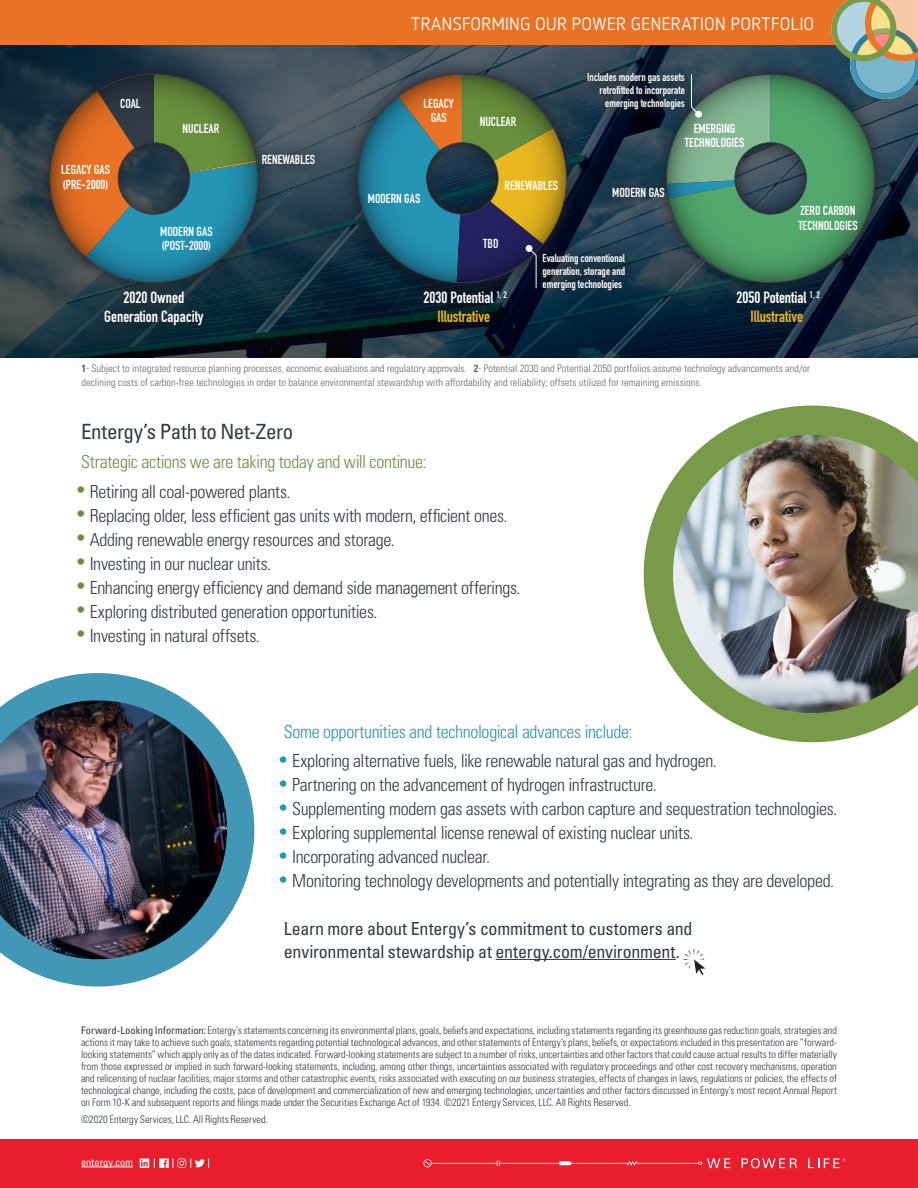
<style>
.page{position:relative;width:918px;height:1188px;background:#fff}
.page>*{position:absolute;margin:0;border:0;box-sizing:border-box;transform-origin:0 0}
.t1{font:condensed 21px "Univers";letter-spacing:-.015em;color:#303b46}
.t2{font:300 condensed 18px "Univers";letter-spacing:-.015em;color:#303b46}
.t3{font:condensed 18px/22.5px "Univers";letter-spacing:-.015em;color:#303b46}
.t4{font:300 condensed 18px "Univers";letter-spacing:-.02em;color:#2595b6}
.t5{font:300 condensed 18px "Univers";letter-spacing:-.015em;color:#69913d}
.t6{font:18px "Netto OT";color:#fff}
.t7{font:700 16.05px/19.4px "DIN Condensed";color:#fff;text-align:center}
.t8{font:700 12.9px/14.4px "DIN Condensed";color:#fff}
.t9{font:700 11.25px/12.9px "DIN Condensed";color:#fff;text-align:right}
.t10{font:300 condensed 10.5px/12px "Univers";letter-spacing:-.005em;color:#303b46;text-align:justify}
.t11{font:300 condensed 10.5px/13.5px "Univers";color:#676972}
.t12{font:condensed 10.5px "Univers";color:#fff}
.s1{color:#e9b820}
.s2{font-weight:700}
.s3{color:#69913d}
.s4{color:#2595b6}
.s5{font-weight:400}
</style>
<div class="page">
<svg style="left:0;top:45px;width:918px;height:313px;background:#243744"></svg>
<img style="left:0;top:673px;width:255px;height:314px">
<img style="left:643px;top:405px;width:275px;height:338px">
<hr style="left:496px;top:959px;width:180px;height:1px;background:#303b46">
<div style="left:0;top:0;width:918px;height:45px;background:#ea7224"></div>
<svg style="left:34px;top:59px;width:856px;height:280px;background:#1d3443"></svg>
<svg style="left:38px;top:74px;width:228px;height:212px;background:#4e6054"></svg>
<div style="left:118px;top:142px;width:72px;height:73px;border:1px solid #303b46;border-radius:50%"></div>
<svg style="left:664px;top:0;width:254px;height:283px;background:#5d765f"></svg>
<svg style="left:355px;top:74px;width:219px;height:215px;background:#496055"></svg>
<svg style="left:684px;top:949px;width:22px;height:27px"></svg>
<div style="left:0;top:1139px;width:918px;height:49px;background:#ea1d2c"></div>
<svg style="left:423px;top:1158px;width:307px;height:10px"></svg>
<svg style="left:742px;top:1158px;width:55px;height:10px"></svg>
<svg style="left:808px;top:1158px;width:38px;height:10px"></svg>
<hr style="left:81px;top:1167px;width:52px;height:1px;background:#fff">
<svg style="left:140px;top:1159px;width:69px;height:9px"></svg>
<p class="t8" style="left:120px;top:96px;width:22px">COAL</p>
<p class="t8" style="left:61px;top:162px;width:50px">LEGACY GAS (PRE-2000)</p>
<p class="t8" style="left:183px;top:121px;width:38px">NUCLEAR</p>
<p class="t8" style="left:160px;top:224px;width:54px">MODERN GAS (POST-2000)</p>
<p class="t8" style="left:262px;top:153px;width:55px">RENEWABLES</p>
<h2 class="t6" style="left:411px;top:12px;width:405px">TRANSFORMING OUR POWER GENERATION PORTFOLIO</h2>
<p class="t8" style="left:424px;top:96px;width:32px;text-align:center">LEGACY<br>GAS</p>
<p class="t8" style="left:368px;top:191px;width:54px">MODERN GAS</p>
<p class="t8" style="left:480px;top:115px;width:38px">NUCLEAR</p>
<p class="t8" style="left:505px;top:178px;width:55px">RENEWABLES</p>
<p class="t8" style="left:483px;top:237px;width:17px">TBD</p>
<p class="t9" style="left:587px;top:71px;width:99px">Includes modern gas assets retrofitted to incorporate emerging technologies</p>
<p class="t8" style="left:612px;top:185px;width:54px">MODERN GAS</p>
<p class="t8" style="left:685px;top:121px;width:61px;text-align:center">EMERGING<br>TECHNOLOGIES</p>
<p class="t8" style="left:798px;top:204px;width:61px">ZERO CARBON<br>TECHNOLOGIES</p>
<p class="t9" style="left:543px;top:252px;width:84px;text-align:justify">Evaluating conventional generation, storage and emerging technologies</p>
<h3 class="t7" style="left:104px;top:288px;width:101px">2020 Owned<br>Generation Capacity</h3>
<h3 class="t7" style="left:737px;top:288px;width:85px">2050 Potential <sup>1,</sup> <sup>2<br></sup><span class="s1">Illustrative</span></h3>
<h3 class="t7" style="left:424px;top:288px;width:85px">2030 Potential <sup>1,</sup> <sup>2<br></sup><span class="s1">Illustrative</span></h3>
<p class="t11" style="left:81px;top:361px;width:730px"><span class="s2">1</span>- Subject to integrated resource planning processes, economic evaluations and regulatory approvals. <span class="s2">2</span>- Potential 2030 and Potential 2050 portfolios assume technology advancements and/or declining costs of carbon-free technologies in order to balance environmental stewardship with affordability and reliability; offsets utilized for remaining emissions.</p>
<h1 class="t1" style="left:81px;top:418px;width:214px">Entergy’s Path to Net-Zero</h1>
<h2 class="t5" style="left:81px;top:451px;width:347px">Strategic actions we are taking today and will continue:</h2>
<h2 class="t2" style="left:75px;top:481px;width:217px"><span class="s3">•</span> Retiring all coal-powered plants.</h2>
<h2 class="t2" style="left:75px;top:505px;width:434px"><span class="s3">•</span> Replacing older, less efficient gas units with modern, efficient ones.</h2>
<h2 class="t2" style="left:75px;top:529px;width:321px"><span class="s3">•</span> Adding renewable energy resources and storage.</h2>
<h2 class="t2" style="left:75px;top:553px;width:197px"><span class="s3">•</span> Investing in our nuclear units.</h2>
<h2 class="t2" style="left:75px;top:577px;width:447px"><span class="s3">•</span> Enhancing energy efficiency and demand side management offerings.</h2>
<h2 class="t2" style="left:75px;top:601px;width:304px"><span class="s3">•</span> Exploring distributed generation opportunities.</h2>
<h2 class="t2" style="left:75px;top:625px;width:186px"><span class="s3">•</span> Investing in natural offsets.</h2>
<h2 class="t4" style="left:284px;top:721px;width:350px">Some opportunities and technological advances include:</h2>
<h2 class="t2" style="left:278px;top:750px;width:440px"><span class="s4">•</span> Exploring alternative fuels, like renewable natural gas and hydrogen.</h2>
<h2 class="t2" style="left:278px;top:774px;width:381px"><span class="s4">•</span> Partnering on the advancement of hydrogen infrastructure.</h2>
<h2 class="t2" style="left:278px;top:798px;width:561px"><span class="s4">•</span> Supplementing modern gas assets with carbon capture and sequestration technologies.</h2>
<h2 class="t2" style="left:278px;top:822px;width:417px"><span class="s4">•</span> Exploring supplemental license renewal of existing nuclear units.</h2>
<h2 class="t2" style="left:278px;top:846px;width:214px"><span class="s4">•</span> Incorporating advanced nuclear.</h2>
<h2 class="t2" style="left:278px;top:870px;width:558px"><span class="s4">•</span> Monitoring technology developments and potentially integrating as they are developed.</h2>
<h2 class="t3" style="left:284px;top:917px;width:410px">Learn more about Entergy’s commitment to customers and environmental stewardship at entergy.com/environment.</h2>
<p class="t10" style="left:81px;top:1024px;width:758px"><span class="s5">Forward-Looking Information:</span> Entergy’s statements concerning its environmental plans, goals, beliefs and expectations, including statements regarding its greenhouse gas reduction goals, strategies and actions it may take to achieve such goals, statements regarding potential technological advances, and other statements of Entergy’s plans, beliefs, or expectations included in this presentation are “forward&shy;looking statements” which apply only as of the dates indicated. Forward-looking statements are subject to a number of risks, uncertainties and other factors that could cause actual results to differ materially from those expressed or implied in such forward-looking statements, including, among other things, uncertainties associated with regulatory proceedings and other cost recovery mechanisms, operation and relicensing of nuclear facilities, major storms and other catastrophic events, risks associated with executing on our business strategies, effects of changes in laws, regulations or policies, the effects of technological change, including the costs, pace of development and commercialization of new and emerging technologies, uncertainties and other factors discussed in Entergy’s most recent Annual Report on Form 10-K and subsequent reports and filings made under the Securities Exchange Act of 1934. ©2021 Entergy Services, LLC. All Rights Reserved.</p>
<p class="t10" style="left:81px;top:1113px;width:188px">©2020 Entergy Services, LLC. All Rights Reserved.</p>
<p class="t12" style="left:81px;top:1156px;width:54px">entergy.com</p>
</div>
